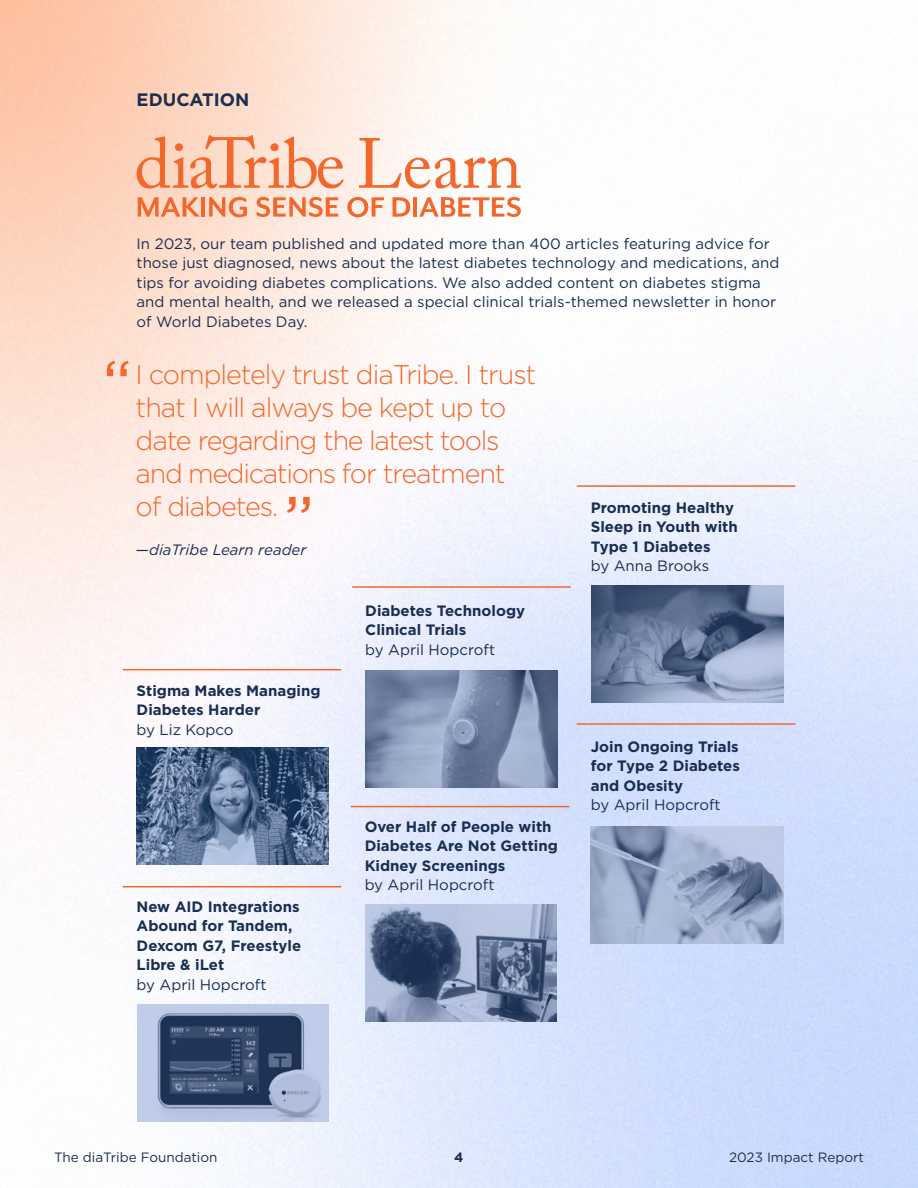
<style>
.page{position:relative;width:918px;height:1188px;background:#fff}
.page>*{position:absolute;margin:0;border:0;box-sizing:border-box;transform-origin:0 0}
.t1{font:70.2px "Gotham";color:#f2682c}
.t2{font:67.5px "Gotham";color:#f2682c}
.t3{font:300 27px/33px "Gotham";letter-spacing:-.04em;color:#f2682c}
.t4{font:700 18px "Gotham";color:#1a2e51}
.t5{font:15px/19.5px "Gotham";color:#1a2e51}
.t6{font:700 15px/19.5px "Gotham";color:#1a2e51}
.t7{font:italic 15px "Gotham";color:#1a2e51}
.t8{font:13.5px "Gotham";color:#1a2e51}
.t9{font:700 13.5px "Gotham";color:#1a2e51}
</style>
<div class="page">
<img style="left:27px;top:0;width:891px;height:1188px">
<hr style="left:123px;top:669px;width:218px;height:1px;background:#f2682c">
<hr style="left:123px;top:886px;width:218px;height:1px;background:#f2682c">
<hr style="left:577px;top:485px;width:218px;height:2px;background:#f2682c">
<hr style="left:577px;top:723px;width:218px;height:2px;background:#f2682c">
<hr style="left:352px;top:586px;width:219px;height:2px;background:#f2682c">
<hr style="left:351px;top:806px;width:218px;height:1px;background:#f2682c">
<img style="left:137px;top:747px;width:191px;height:118px">
<img style="left:591px;top:826px;width:192px;height:117px">
<img style="left:137px;top:1005px;width:192px;height:117px">
<img style="left:591px;top:585px;width:192px;height:118px">
<img style="left:366px;top:670px;width:191px;height:117px">
<img style="left:365px;top:904px;width:192px;height:118px">
<svg style="left:359px;top:138px;width:162px;height:51px"></svg>
<svg style="left:135px;top:135px;width:209px;height:55px;background:#fac1a5"></svg>
<div style="left:175px;top:143px;width:8px;height:8px;background:#f2682c;border-radius:50%"></div>
<div style="left:270px;top:143px;width:9px;height:8px;background:#f2682c;border-radius:50%"></div>
<svg style="left:393px;top:197px;width:17px;height:20px"></svg>
<svg style="left:209px;top:196px;width:38px;height:21px"></svg>
<svg style="left:138px;top:197px;width:62px;height:20px"></svg>
<svg style="left:256px;top:196px;width:82px;height:22px;background:#f8b292"></svg>
<svg style="left:347px;top:197px;width:37px;height:20px"></svg>
<svg style="left:419px;top:197px;width:103px;height:21px"></svg>
<hr style="left:201px;top:197px;width:4px;height:20px;background:#f2682c">
<hr style="left:413px;top:197px;width:4px;height:20px;background:#f2682c">
<p class="t4" style="left:137px;top:88px;width:114px">EDUCATION</p>
<p class="t5" style="left:137px;top:233px;width:644px">In 2023, our team published and updated more than 400 articles featuring advice for those just diagnosed, news about the latest diabetes technology and medications, and tips for avoiding diabetes complications. We also added content on diabetes stigma and mental health, and we released a special clinical trials-themed newsletter in honor of World Diabetes Day.</p>
<h2 class="t2" style="left:102px;top:341px;width:32px">“</h2>
<h3 class="t3" style="left:136px;top:358px;width:402px">I completely trust diaTribe. I trust that I will always be kept up to date regarding the latest tools and medications for treatment of diabetes.</h3>
<p class="t7" style="left:136px;top:540px;width:172px">—diaTribe Learn reader</p>
<h1 class="t1" style="left:283px;top:476px;width:33px">”</h1>
<p class="t6" style="left:137px;top:680px;width:185px">Stigma Makes Managing<br>Diabetes Harder</p>
<p class="t5" style="left:137px;top:719px;width:99px">by Liz Kopco</p>
<p class="t6" style="left:137px;top:897px;width:166px">New AID Integrations<br>Abound for Tandem,<br>Dexcom G7, Freestyle<br>Libre &amp; iLet</p>
<p class="t5" style="left:137px;top:974px;width:131px">by April Hopcroft</p>
<p class="t6" style="left:365px;top:600px;width:161px">Diabetes Technology<br>Clinical Trials</p>
<p class="t5" style="left:365px;top:639px;width:131px">by April Hopcroft</p>
<p class="t6" style="left:365px;top:817px;width:195px">Over Half of People with<br>Diabetes Are Not Getting<br>Kidney Screenings</p>
<p class="t5" style="left:365px;top:875px;width:131px">by April Hopcroft</p>
<p class="t6" style="left:591px;top:498px;width:148px">Promoting Healthy<br>Sleep in Youth with<br>Type 1 Diabetes</p>
<p class="t5" style="left:591px;top:556px;width:120px">by Anna Brooks</p>
<p class="t6" style="left:591px;top:737px;width:151px;text-align:justify">Join Ongoing Trials for Type 2 Diabetes and Obesity</p>
<p class="t5" style="left:591px;top:795px;width:131px">by April Hopcroft</p>
<p class="t8" style="left:54px;top:1149px;width:165px">The diaTribe Foundation</p>
<p class="t9" style="left:454px;top:1148px;width:11px">4</p>
<p class="t8" style="left:729px;top:1149px;width:136px">2023 Impact Report</p>
</div>
